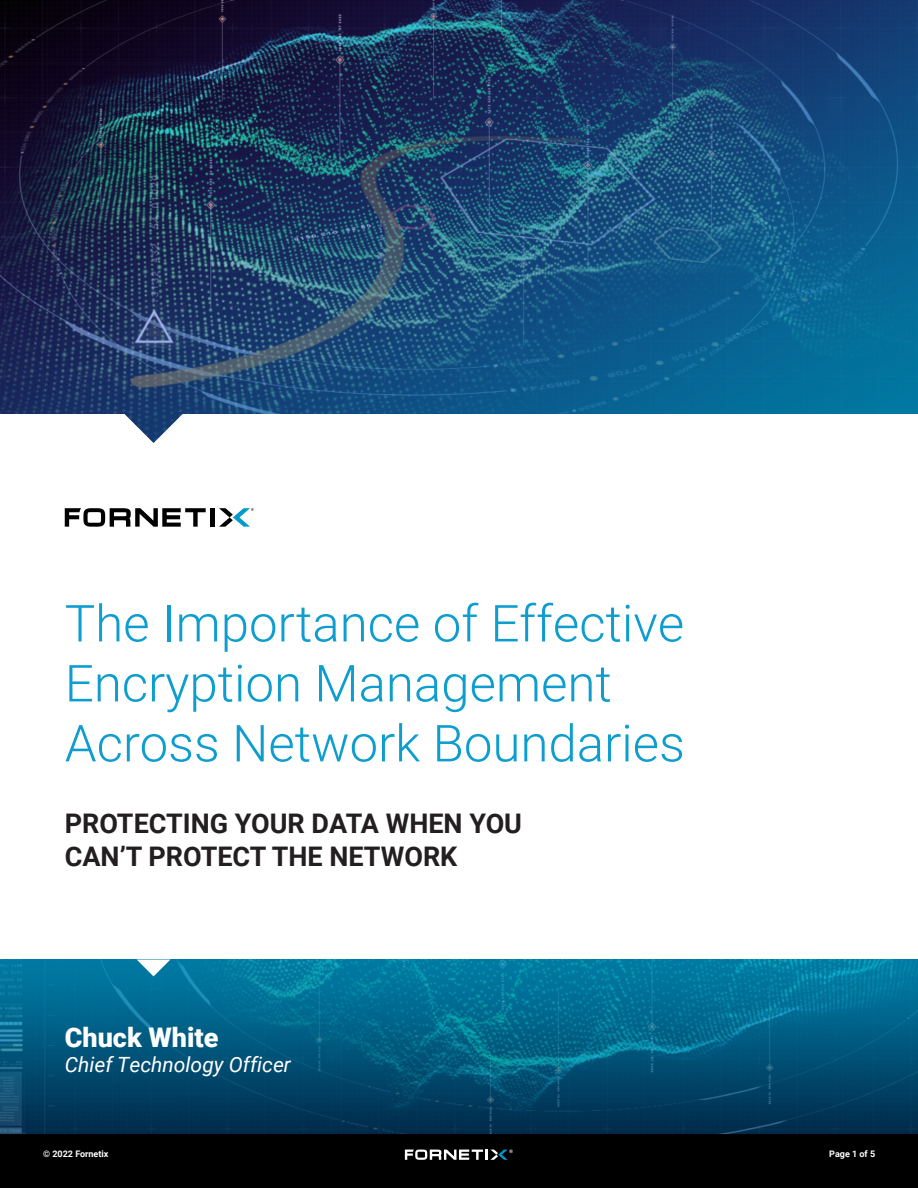
<style>
.page{position:relative;width:918px;height:1188px;background:#fff}
.page>*{position:absolute;margin:0;border:0;box-sizing:border-box;transform-origin:0 0}
.t1{font:300 51px/60px "Roboto";color:#0098cc}
.t2{font:700 27px/32.4px "Roboto";color:#231f20}
.t3{font:900 27px "Roboto";color:#fff}
.t4{font:italic 21px "Roboto";color:#fff}
.t5{font:700 9px "Roboto";color:#fff}
</style>
<div class="page">
<svg style="left:0;top:960px;width:918px;height:174px;background:#01597d"></svg>
<svg style="left:137px;top:960px;width:33px;height:16px"></svg>
<img style="left:0;top:0;width:918px;height:443px">
<svg style="left:65px;top:508px;width:141px;height:19px"></svg>
<div style="left:210px;top:508px;width:5px;height:19px;background:#000"></div>
<svg style="left:219px;top:508px;width:35px;height:19px"></svg>
<div style="left:0;top:1134px;width:918px;height:54px;background:#000"></div>
<svg style="left:405px;top:1150px;width:108px;height:10px"></svg>
<p class="t1" style="left:65px;top:591px;width:622px">The Importance of Effective<br>Encryption Management<br>Across Network Boundaries</p>
<p class="t2" style="left:65px;top:807px;width:459px">PROTECTING YOUR DATA WHEN YOU<br>CAN’T PROTECT THE NETWORK</p>
<p class="t3" style="left:65px;top:1018px;width:155px">Chuck White</p>
<p class="t4" style="left:65px;top:1050px;width:228px">Chief Technology Officer</p>
<p class="t5" style="left:43px;top:1148px;width:67px">© 2022 Fornetix</p>
<p class="t5" style="left:829px;top:1148px;width:47px">Page 1 of 5</p>
</div>
